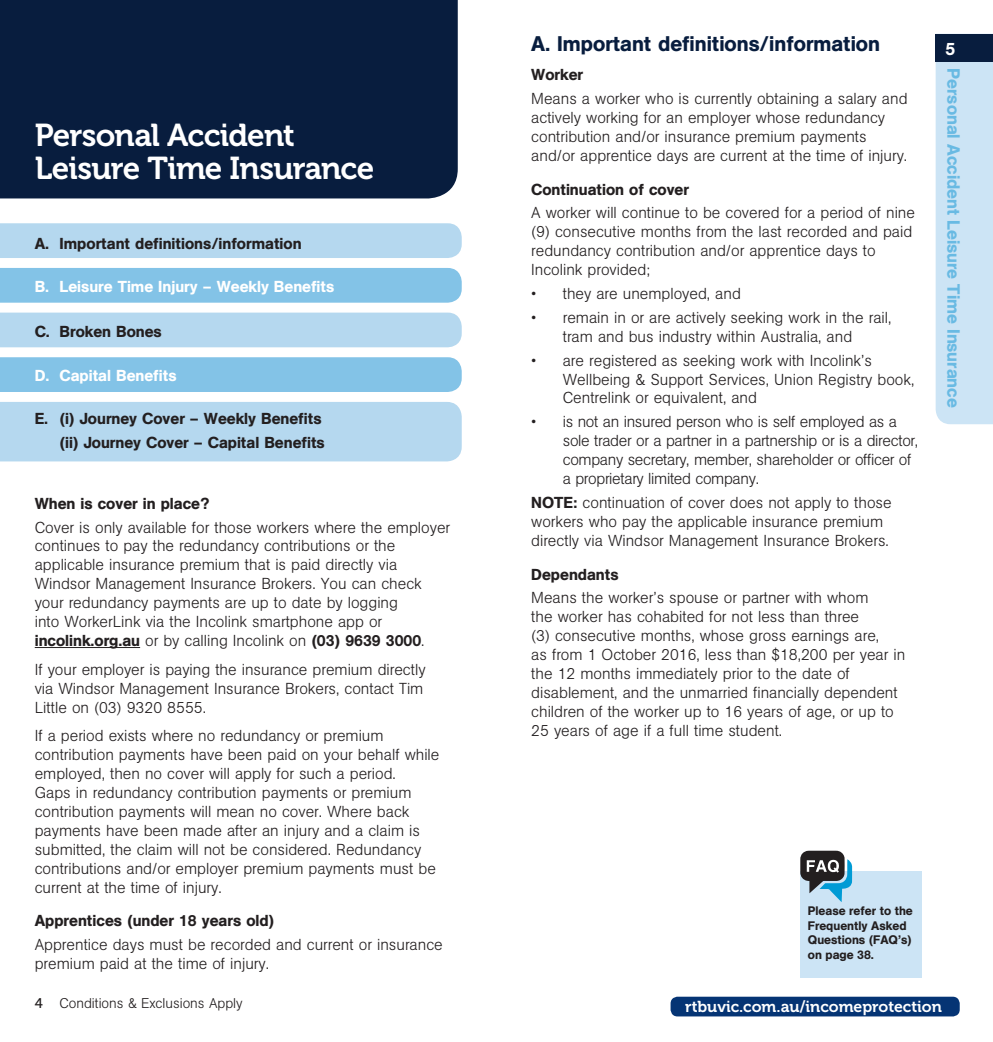
<style>
.page{position:relative;width:993px;height:1042px;background:#fff}
.page>*{position:absolute;margin:0;border:0;box-sizing:border-box;transform-origin:0 0}
.Section_Heads{font:31.5px/33.2px "Museo 700";letter-spacing:-.025em;color:#fff}
.Subheading{font:500 21px "AG Book BQ";color:#081d3e}
.t1{font:500 17.5px "AG Book BQ";color:#69bae3}
.t2{font:500 17.5px "AG Book BQ";color:#fff}
.Body_Copy{font:300 15.75px/18.9px "AG Book BQ";color:#231f20}
.Body_Copy-2{font:300 15.75px/18.9px "AG Book BQ";letter-spacing:-.02em;color:#231f20}
.Body_Copy-3{font:500 15.75px "AG Book BQ";color:#231f20}
.Subs_-_Black{font:500 15.75px "AG Book BQ";color:#231f20}
.Body_Copy-4{font:500 15.75px "AG Book BQ";color:#fff}
.t3{font:15.75px "Museo 700";color:#fff}
.t4{font:300 14px "AG Book BQ";color:#231f20}
.t5{font:500 12.25px/14.7px "AG Book BQ";color:#231f20}
.s1{font-weight:500}
.s2{font-family:"Museo 500";font-weight:400}
</style>
<div class="page">
<div style="left:0;top:0;width:457px;height:198px;background:#081d3e"></div>
<hr style="left:35px;top:647px;width:105px;height:1px;background:#231f20">
<div style="left:0;top:223px;width:461px;height:35px;background:#b5d8ef"></div>
<div style="left:0;top:268px;width:461px;height:35px;background:#83c3e7"></div>
<div style="left:0;top:313px;width:461px;height:34px;background:#b5d8ef"></div>
<div style="left:0;top:357px;width:461px;height:35px;background:#83c3e7"></div>
<div style="left:0;top:402px;width:461px;height:59px;background:#b5d8ef"></div>
<div style="left:800px;top:870px;width:121px;height:107px;background:#cce4f5"></div>
<svg style="left:800px;top:850px;width:51px;height:52px"></svg>
<div style="left:670px;top:996px;width:289px;height:20px;background:#053474;border-radius:7px"></div>
<div style="left:935px;top:61px;width:57px;height:363px;background:#cce4f5"></div>
<div style="left:935px;top:34px;width:57px;height:27px;background:#081d3e"></div>
<p class="Section_Heads" style="left:35px;top:119px;width:341px">Personal Accident<br>Leisure Time Insurance</p>
<p class="Body_Copy-3" style="left:35px;top:233px;width:268px">A. Important definitions/information</p>
<p class="Body_Copy-4" style="left:35px;top:277px;width:301px">B. Leisure Time Injury – Weekly Benefits</p>
<p class="Body_Copy-3" style="left:35px;top:322px;width:128px">C. Broken Bones</p>
<p class="Body_Copy-4" style="left:35px;top:366px;width:143px">D. Capital Benefits</p>
<p class="Body_Copy-3" style="left:35px;top:409px;width:288px">E. (i) Journey Cover – Weekly Benefits</p>
<p class="Body_Copy-3" style="left:60px;top:433px;width:267px">(ii) Journey Cover – Capital Benefits</p>
<p class="Subs_-_Black" style="left:35px;top:493px;width:176px">When is cover in place?</p>
<p class="Body_Copy" style="left:35px;top:518px;width:417px">Cover is only available for those workers where the employer continues to pay the redundancy contributions or the applicable insurance premium that is paid directly via Windsor Management Insurance Brokers. You can check your redundancy payments are up to date by logging<br>into WorkerLink via the Incolink smartphone app or <span class="s1">incolink.org.au</span> or by calling Incolink on <span class="s1">(03) 9639 3000</span>.</p>
<p class="Body_Copy" style="left:35px;top:660px;width:392px">If your employer is paying the insurance premium directly via Windsor Management Insurance Brokers, contact Tim<br>Little on (03) 9320 8555.</p>
<p class="Body_Copy" style="left:35px;top:726px;width:406px">If a period exists where no redundancy or premium contribution payments have been paid on your behalf while employed, then no cover will apply for such a period.<br>Gaps in redundancy contribution payments or premium contribution payments will mean no cover. Where back payments have been made after an injury and a claim is submitted, the claim will not be considered. Redundancy contributions and/or employer premium payments must be current at the time of injury.</p>
<p class="Subs_-_Black" style="left:35px;top:911px;width:241px">Apprentices (under 18 years old)</p>
<p class="Body_Copy" style="left:35px;top:935px;width:409px">Apprentice days must be recorded and current or insurance premium paid at the time of injury.</p>
<p class="Subheading" style="left:531px;top:31px;width:350px">A. Important definitions/information</p>
<p class="Body_Copy-3" style="left:531px;top:65px;width:53px">Worker</p>
<p class="Body_Copy" style="left:531px;top:89px;width:377px">Means a worker who is currently obtaining a salary and actively working for an employer whose redundancy contribution and/or insurance premium payments and/or apprentice days are current at the time of injury.</p>
<p class="Subs_-_Black" style="left:531px;top:179px;width:159px">Continuation of cover</p>
<p class="Body_Copy" style="left:531px;top:204px;width:385px">A worker will continue to be covered for a period of nine (9) consecutive months from the last recorded and paid redundancy contribution and/or apprentice days to Incolink provided;</p>
<p class="Body_Copy" style="left:531px;top:284px;width:211px">• they are unemployed, and</p>
<p class="Body_Copy" style="left:531px;top:308px;width:361px;text-align:center">• remain in or are actively seeking work in the rail, tram and bus industry within Australia, and</p>
<p class="Body_Copy" style="left:562px;top:351px;width:353px;text-indent:-32px">• are registered as seeking work with Incolink’s<br>Wellbeing &amp; Support Services, Union Registry book,<br>Centrelink or equivalent, and</p>
<p class="Body_Copy-2" style="left:562px;top:412px;width:357px;text-indent:-32px">• is not an insured person who is self employed as a sole trader or a partner in a partnership or is a director, company secretary, member, shareholder or officer of a proprietary limited company.</p>
<p class="Body_Copy" style="left:531px;top:493px;width:362px"><span class="s1">NOTE:</span> continuation of cover does not apply to those workers who pay the applicable insurance premium directly via Windsor Management Insurance Brokers.</p>
<p class="Subs_-_Black" style="left:531px;top:564px;width:89px">Dependants</p>
<p class="Body_Copy" style="left:531px;top:588px;width:375px">Means the worker’s spouse or partner with whom<br>the worker has cohabited for not less than three<br>(3) consecutive months, whose gross earnings are,<br>as from 1 October 2016, less than $18,200 per year in the 12 months immediately prior to the date of disablement, and the unmarried financially dependent children of the worker up to 16 years of age, or up to 25 years of age if a full time student.</p>
<p class="t2" style="left:945px;top:38px;width:11px">5</p>
<p class="t1" style="left:963px;top:68px;width:340px;rotate:90deg">Personal Accident Leisure Time Insurance</p>
<p class="t5" style="left:807px;top:903px;width:106px">Please refer to the<br>Frequently Asked<br>Questions (FAQ’s) on page 38.</p>
<p class="t4" style="left:35px;top:995px;width:209px"><span class="s2">4</span> Conditions &amp; Exclusions Apply</p>
<p class="t3" style="left:685px;top:997px;width:258px">rtbuvic.com.au/incomeprotection</p>
</div>
